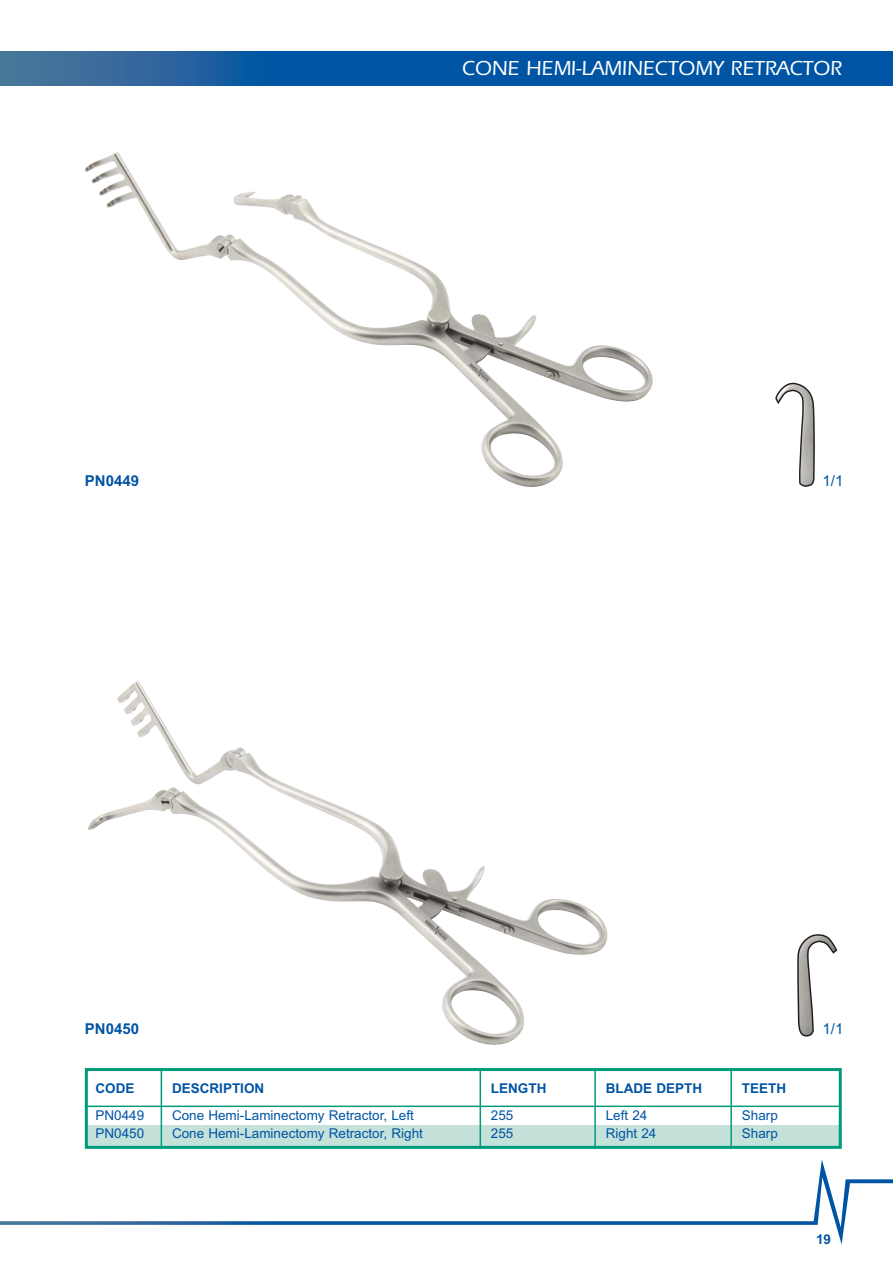
<style>
.page{position:relative;width:893px;height:1263px;background:#fff}
.page>*{position:absolute;margin:0;border:0;box-sizing:border-box;transform-origin:0 0}
.t1{font:500 21px "Itc Eras";color:#fff}
.t2{font:700 15px "Arial";color:#0054a4}
.t3{font:15px "Arial";color:#0054a4}
.t4{font:13.5px/18px "Arial";color:#0054a4}
.t5{font:700 13.5px "Arial";color:#0054a4}
</style>
<div class="page">
<svg style="left:0;top:1159px;width:893px;height:85px"></svg>
<svg style="left:0;top:52px;width:893px;height:34px;background:#0e59a1"></svg>
<img style="left:84px;top:152px;width:561px;height:335px">
<div style="left:85px;top:1125px;width:757px;height:22px;background:#c5e2da"></div>
<div style="left:85px;top:1068px;width:757px;height:81px;border:3px solid #009b7a"></div>
<hr style="left:85px;top:1105px;width:757px;height:2px;background:#009b7a">
<hr style="left:161px;top:1070px;width:1px;height:79px;background:#009b7a">
<hr style="left:594px;top:1070px;width:2px;height:79px;background:#009b7a">
<hr style="left:480px;top:1070px;width:1px;height:79px;background:#009b7a">
<hr style="left:730px;top:1070px;width:2px;height:79px;background:#009b7a">
<svg style="left:797px;top:934px;width:40px;height:102px"></svg>
<svg style="left:775px;top:383px;width:40px;height:104px"></svg>
<img style="left:88px;top:681px;width:520px;height:274px">
<p class="t2" style="left:85px;top:475px;width:56px">PN0449</p>
<h1 class="t1" style="left:462px;top:61px;width:381px">CONE HEMI-LAMINECTOMY RETRACTOR</h1>
<p class="t3" style="left:823px;top:475px;width:22px">1/1</p>
<p class="t2" style="left:85px;top:1023px;width:56px">PN0450</p>
<p class="t5" style="left:95px;top:1083px;width:41px">CODE</p>
<p class="t5" style="left:172px;top:1083px;width:94px">DESCRIPTION</p>
<p class="t4" style="left:95px;top:1108px;width:50px">PN0449<br>PN0450</p>
<p class="t4" style="left:172px;top:1108px;width:252px">Cone Hemi-Laminectomy Retractor, Left<br>Cone Hemi-Laminectomy Retractor, Right</p>
<p class="t5" style="left:491px;top:1083px;width:57px">LENGTH</p>
<p class="t4" style="left:491px;top:1108px;width:24px">255<br>255</p>
<p class="t5" style="left:606px;top:1083px;width:98px">BLADE DEPTH</p>
<p class="t4" style="left:606px;top:1108px;width:52px">Left 24<br>Right 24</p>
<p class="t5" style="left:742px;top:1083px;width:46px">TEETH</p>
<p class="t4" style="left:742px;top:1108px;width:38px">Sharp<br>Sharp</p>
<p class="t3" style="left:823px;top:1023px;width:22px">1/1</p>
<p class="t5" style="left:816px;top:1234px;width:17px">19</p>
</div>
